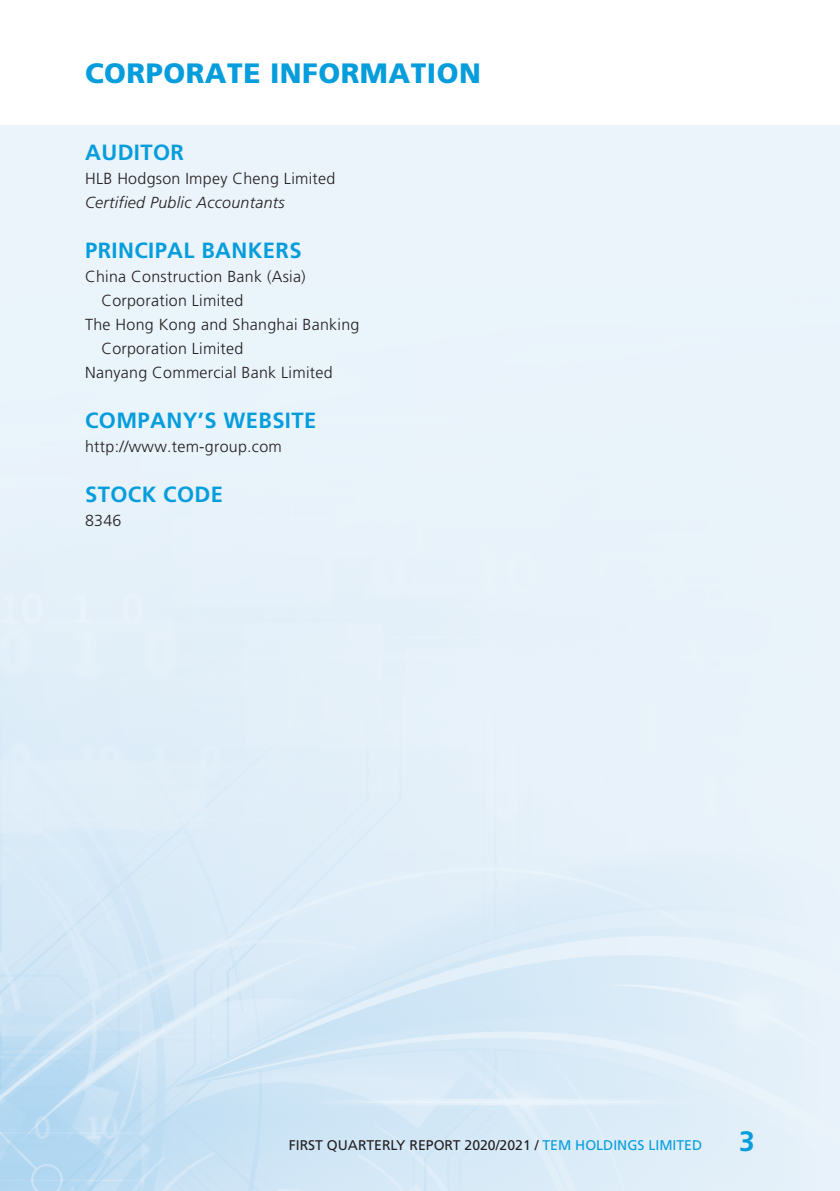
<style>
.page{position:relative;width:840px;height:1191px;background:#fff}
.page>*{position:absolute;margin:0;border:0;box-sizing:border-box;transform-origin:0 0}
.t1{font:900 28px "Frutiger LT Std";letter-spacing:.02em;color:#069ddc}
.t2{font:700 28px "Frutiger LT Std";color:#069ddc}
._01_H1{font:700 22px "Frutiger LT Std";letter-spacing:.015em;color:#069ddc}
._00_txt{font:300 16px "Frutiger LT Std";letter-spacing:.015em;color:#231f20}
._00_txt-2{font:italic 300 16px "Frutiger LT Std";letter-spacing:.015em;color:#231f20}
.t3{font:14px "Frutiger LT Std";color:#231f20}
.s1{color:#069ddc}
</style>
<div class="page">
<div style="left:0;top:125px;width:839px;height:1066px;background:#ebf4fb"></div>
<img style="left:0;top:633px;width:745px;height:558px">
<p class="t1" style="left:85px;top:56px;width:397px">CORPORATE INFORMATION</p>
<p class="_01_H1" style="left:85px;top:139px;width:100px">AUDITOR</p>
<p class="_00_txt" style="left:85px;top:169px;width:252px">HLB Hodgson Impey Cheng Limited</p>
<p class="_00_txt-2" style="left:85px;top:193px;width:201px">Certified Public Accountants</p>
<p class="_01_H1" style="left:85px;top:237px;width:218px">PRINCIPAL BANKERS</p>
<p class="_00_txt" style="left:85px;top:267px;width:222px">China Construction Bank (Asia)</p>
<p class="_00_txt" style="left:101px;top:291px;width:143px">Corporation Limited</p>
<p class="_00_txt" style="left:85px;top:315px;width:276px">The Hong Kong and Shanghai Banking</p>
<p class="_00_txt" style="left:101px;top:339px;width:143px">Corporation Limited</p>
<p class="_00_txt" style="left:85px;top:363px;width:249px">Nanyang Commercial Bank Limited</p>
<p class="_01_H1" style="left:85px;top:407px;width:232px">COMPANY’S WEBSITE</p>
<p class="_00_txt" style="left:85px;top:437px;width:198px">http://www.tem-group.com</p>
<p class="_01_H1" style="left:85px;top:481px;width:139px">STOCK CODE</p>
<p class="_00_txt" style="left:85px;top:511px;width:38px">8346</p>
<p class="t3" style="left:288px;top:1136px;width:414px">FIRST QUARTERLY REPORT 2020/2021 / <span class="s1">TEM HOLDINGS LIMITED</span></p>
<p class="t2" style="left:738px;top:1125px;width:17px">3</p>
</div>
